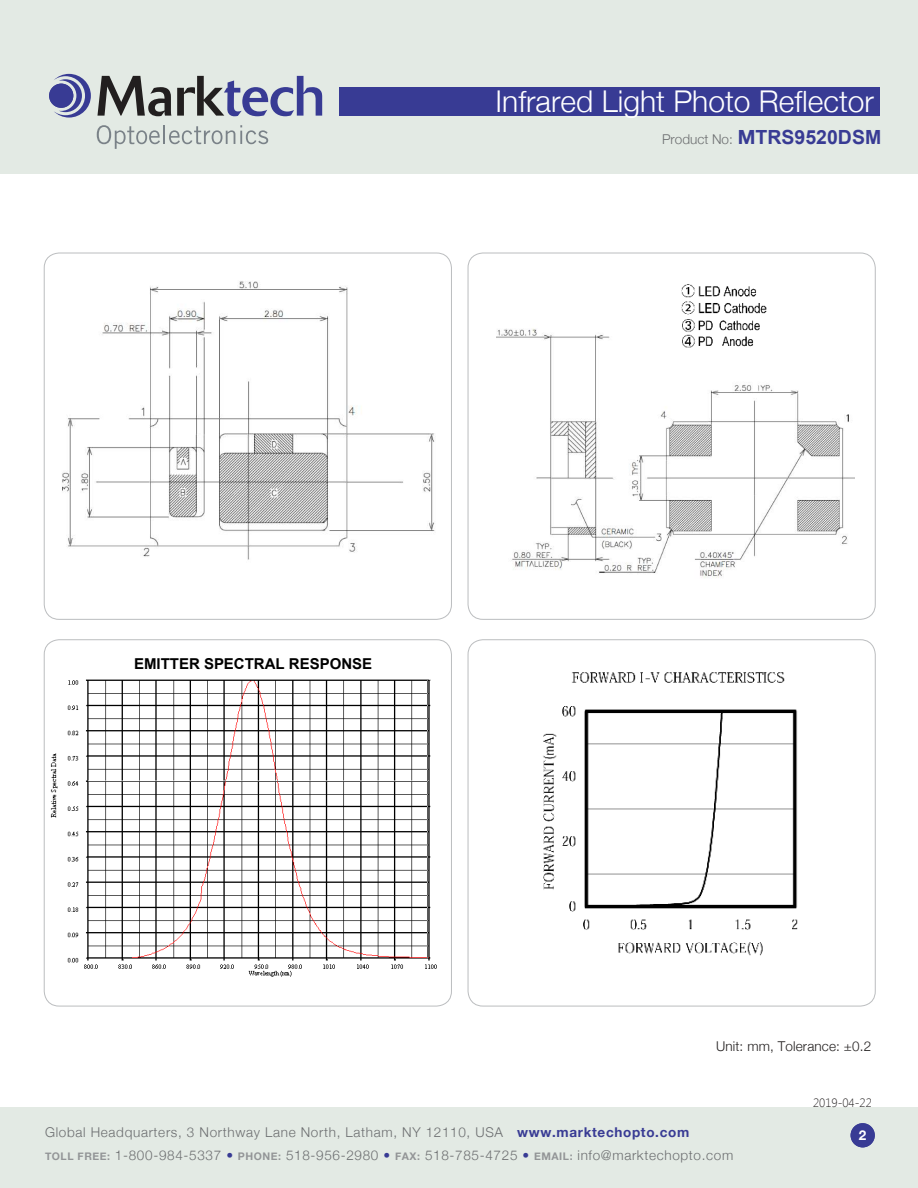
<style>
.page{position:relative;width:918px;height:1188px;background:#fff}
.page>*{position:absolute;margin:0;border:0;box-sizing:border-box;transform-origin:0 0}
.t1{font:300 30px "Helvetica Neue";color:#fff}
.t2{font:700 15px "Arial";color:#000}
.t3{font:300 13.5px/22.5px "Helvetica Neue";letter-spacing:.05em;color:#6c6e70}
.t4{font:300 13.5px "Helvetica Neue";letter-spacing:.01em;color:#221f1f}
.t5{font:300 13.5px "Helvetica Neue";color:#6c6e70}
.t6{font:700 13.5px "Helvetica Neue";color:#fff}
.t7{font:300 12px "Segoe UI";color:#221f1f}
.s1{font-weight:700;font-size:19.5px;color:#383b94}
.s2{font-family:"Arial";font-weight:700;font-size:19.5px;color:#383b94}
.s3{font-weight:700;color:#383b94}
.s4{font-weight:700;font-size:10.5px;color:#939597}
.s5{color:#383b94}
</style>
<div class="page">
<div style="left:0;top:1107px;width:918px;height:81px;background:#e3eae4"></div>
<div style="left:0;top:0;width:918px;height:173px;background:#e3eae4"></div>
<div style="left:340px;top:87px;width:540px;height:28px;background:#383b94"></div>
<svg style="left:97px;top:125px;width:171px;height:24px"></svg>
<svg style="left:54px;top:74px;width:37px;height:44px"></svg>
<div style="left:49px;top:84px;width:24px;height:24px;background:#383b94;border-radius:50%"></div>
<svg style="left:97px;top:76px;width:74px;height:40px"></svg>
<svg style="left:177px;top:76px;width:145px;height:40px"></svg>
<div style="left:851px;top:1123px;width:24px;height:24px;background:#383b94;border-radius:50%"></div>
<img style="left:543px;top:672px;width:255px;height:284px">
<img style="left:62px;top:281px;width:373px;height:279px">
<img style="left:496px;top:328px;width:359px;height:250px">
<img style="left:496px;top:424px;width:31px;height:104px">
<img style="left:681px;top:284px;width:86px;height:31px">
<img style="left:682px;top:319px;width:78px;height:28px">
<img style="left:384px;top:308px;width:51px;height:25px">
<img style="left:50px;top:679px;width:387px;height:298px">
<img style="left:50px;top:970px;width:61px;height:7px">
<h1 class="t1" style="left:496px;top:83px;width:380px">Infrared Light Photo Re昀氀ector</h1>
<p class="t2" style="left:134px;top:655px;width:240px">EMITTER SPECTRAL RESPONSE</p>
<p class="t5" style="left:662px;top:134px;width:221px">Product No: <span class="s1">M</span><span class="s2">TRS9520DSM</span></p>
<p class="t4" style="left:716px;top:1038px;width:157px">Unit: mm, Tolerance: ±0.2</p>
<p class="t7" style="left:813px;top:1098px;width:60px">2019-04-22</p>
<p class="t3" style="left:45px;top:1121px;width:690px">Global Headquarters, 3 Northway Lane North, Latham, NY 12110, USA <span class="s3">www.marktechopto.com<br></span><span class="s4">TOLL FREE:</span> 1-800-984-5337 <span class="s5">•</span> <span class="s4">PHONE:</span> 518-956-2980 <span class="s5">•</span> <span class="s4">FAX:</span> 518-785-4725 <span class="s5">•</span> <span class="s4">EMAIL:</span> info@marktechopto.com</p>
<p class="t6" style="left:859px;top:1130px;width:9px">2</p>
</div>
